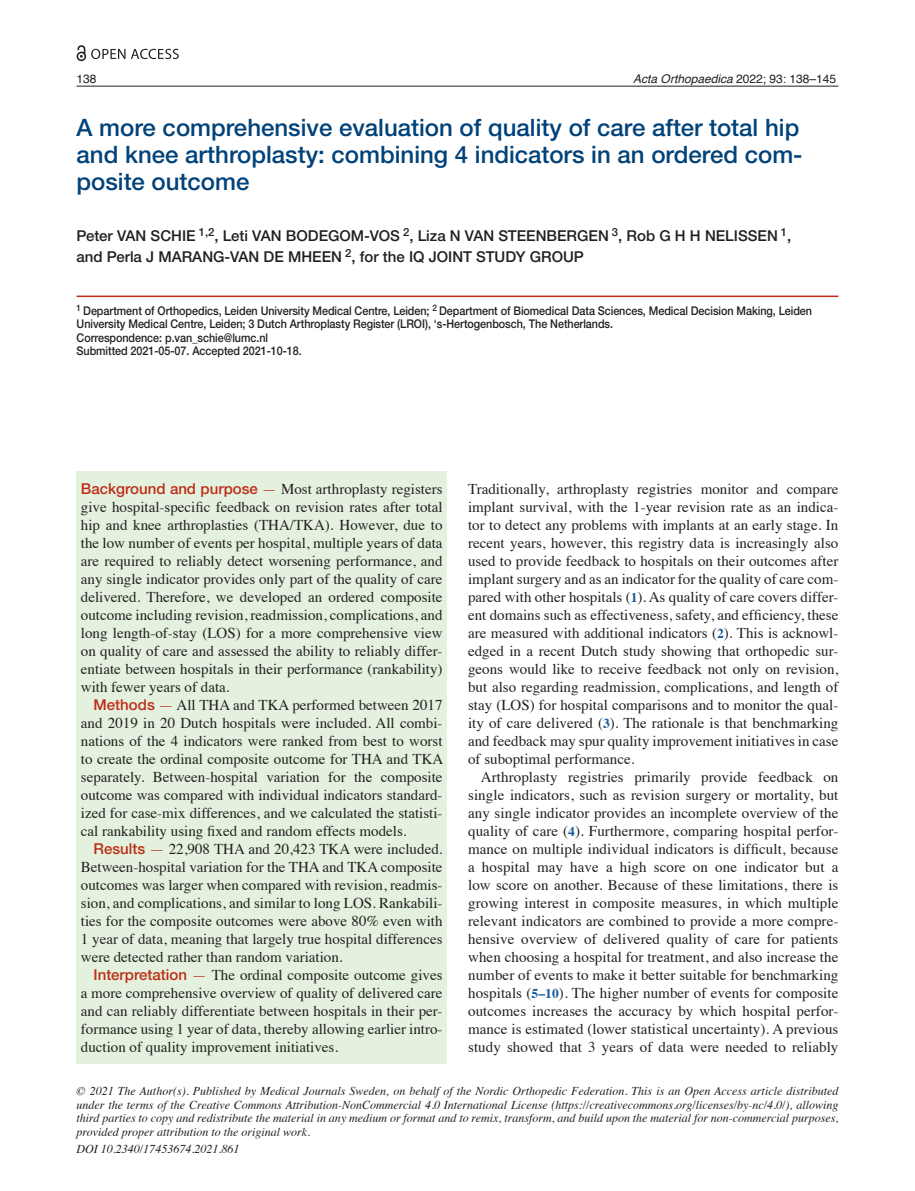
<style>
.page{position:relative;width:915px;height:1191px;background:#fff}
.page>*{position:absolute;margin:0;border:0;box-sizing:border-box;transform-origin:0 0}
.t1{font:500 24px/27px "Helvetica Neue LTW1 G";color:#004279}
.t2{font:15px/18px "Times";color:#231f20;text-align:justify}
.t3{font:500 15px/21px "Helvetica Neue LTW1 G";color:#231f20}
.t4{font:italic 12px/13.5px "Times";color:#231f20;text-align:justify}
.t5{font:500 12px/13.5px "Helvetica Neue LTW1 G";letter-spacing:-.005em;color:#231f20;scale:.9 1}
.t6{font:italic 12px "Helvetica";color:#231f20}
.t7{font:12px "Helvetica";color:#231f20}
.s1{font-style:normal}
.s2{font-family:"Helvetica Neue LTW1 G";font-weight:500;color:#bc2e18}
.s3{color:#bc2e18}
.s4{font-weight:700;font-size:13.5px;color:#175d9e}
</style>
<div class="page">
<hr style="left:77px;top:86px;width:761px;height:1px;background:#231f20">
<div style="left:77px;top:471px;width:369px;height:592px;background:#e4f1de"></div>
<hr style="left:77px;top:295px;width:761px;height:2px;background:#bc2e18">
<svg style="left:77px;top:45px;width:48px;height:16px"></svg>
<svg style="left:131px;top:49px;width:48px;height:10px"></svg>
<p class="t7" style="left:77px;top:70px;width:22px">138</p>
<p class="t6" style="left:633px;top:70px;width:204px">Acta Orthopaedica <span class="s1">2022; 93: 138–145</span></p>
<h1 class="t1" style="left:77px;top:114px;width:727px">A more comprehensive evaluation of quality of care after total hip and knee arthroplasty: combining 4 indicators in an ordered com&shy;posite outcome</h1>
<p class="t3" style="left:77px;top:225px;width:716px">Peter VAN SCHIE <sup>1,2</sup>, Leti VAN BODEGOM-VOS <sup>2</sup>, Liza N VAN STEENBERGEN <sup>3</sup>, Rob G H H NELISSEN <sup>1</sup>, and Perla J MARANG-VAN DE MHEEN <sup>2</sup>, for the IQ JOINT STUDY GROUP</p>
<p class="t5" style="left:77px;top:304px;width:818px"><sup>1</sup> Department of Orthopedics, Leiden University Medical Centre, Leiden; <sup>2</sup> Department of Biomedical Data Sciences, Medical Decision Making, Leiden University Medical Centre, Leiden; 3 Dutch Arthroplasty Register (LROI), ‘s-Hertogenbosch, The Netherlands.<br>Correspondence: p.van_schie@lumc.nl<br>Submitted 2021-05-07. Accepted 2021-10-18.</p>
<p class="t2" style="left:81px;top:478px;width:363px"><span class="s2">Background and purpose</span> <span class="s3">—</span> Most arthroplasty registers give hospital-specific feedback on revision rates after total hip and knee arthroplasties (THA/TKA). However, due to the low number of events per hospital, multiple years of data are required to reliably detect worsening performance, and any single indicator provides only part of the quality of care delivered. Therefore, we developed an ordered composite outcome including revision, readmission, complications, and long length-of-stay (LOS) for a more comprehensive view on quality of care and assessed the ability to reliably differ&shy;entiate between hospitals in their performance (rankability) with fewer years of data.</p>
<p class="t2" style="left:81px;top:694px;width:364px;text-indent:13px"><span class="s2">Methods</span> <span class="s3">—</span> All THA and TKA performed between 2017 and 2019 in 20 Dutch hospitals were included. All combi&shy;nations of the 4 indicators were ranked from best to worst to create the ordinal composite outcome for THA and TKA separately. Between-hospital variation for the composite outcome was compared with individual indicators standard&shy;ized for case-mix differences, and we calculated the statisti&shy;cal rankability using fixed and random effects models.</p>
<p class="t2" style="left:81px;top:838px;width:363px;text-indent:13px"><span class="s2">Results</span> <span class="s3">—</span> 22,908 THA and 20,423 TKA were included.<br>Between-hospital variation for the THA and TKA composite outcomes was larger when compared with revision, readmis&shy;sion, and complications, and similar to long LOS. Rankabili&shy;ties for the composite outcomes were above 80% even with 1 year of data, meaning that largely true hospital differences were detected rather than random variation.</p>
<p class="t2" style="left:81px;top:964px;width:363px;text-indent:13px"><span class="s2">Interpretation</span> <span class="s3">—</span> The ordinal composite outcome gives a more comprehensive overview of quality of delivered care and can reliably differentiate between hospitals in their per&shy;formance using 1 year of data, thereby allowing earlier intro&shy;duction of quality improvement initiatives.</p>
<p class="t2" style="left:468px;top:478px;width:371px">Traditionally, arthroplasty registries monitor and compare implant survival, with the 1-year revision rate as an indica&shy;tor to detect any problems with implants at an early stage. In recent years, however, this registry data is increasingly also used to provide feedback to hospitals on their outcomes after implant surgery and as an indicator for the quality of care com&shy;pared with other hospitals (<span class="s4">1</span>). As quality of care covers differ&shy;ent domains such as effectiveness, safety, and efficiency, these are measured with additional indicators (<span class="s4">2</span>). This is acknowl&shy;edged in a recent Dutch study showing that orthopedic sur&shy;geons would like to receive feedback not only on revision, but also regarding readmission, complications, and length of stay (LOS) for hospital comparisons and to monitor the qual&shy;ity of care delivered (<span class="s4">3</span>). The rationale is that benchmarking and feedback may spur quality improvement initiatives in case of suboptimal performance.</p>
<p class="t2" style="left:468px;top:766px;width:371px;text-indent:13px">Arthroplasty registries primarily provide feedback on single indicators, such as revision surgery or mortality, but any single indicator provides an incomplete overview of the quality of care (<span class="s4">4</span>). Furthermore, comparing hospital perfor&shy;mance on multiple individual indicators is difficult, because a hospital may have a high score on one indicator but a low score on another. Because of these limitations, there is growing interest in composite measures, in which multiple relevant indicators are combined to provide a more compre&shy;hensive overview of delivered quality of care for patients when choosing a hospital for treatment, and also increase the number of events to make it better suitable for benchmarking hospitals (<span class="s4">5–10</span>). The higher number of events for composite outcomes increases the accuracy by which hospital perfor&shy;mance is estimated (lower statistical uncertainty). A previous study showed that 3 years of data were needed to reliably</p>
<p class="t4" style="left:77px;top:1083px;width:763px">© 2021 The Author(s). Published by Medical Journals Sweden, on behalf of the Nordic Orthopedic Federation. This is an Open Access article distributed under the terms of the Creative Commons Attribution-NonCommercial 4.0 International License (https://creativecommons.org/licenses/by-nc/4.0/), allowing third parties to copy and redistribute the material in any medium or format and to remix, transform, and build upon the material for non-commercial purposes, provided proper attribution to the original work.</p>
<p class="t4" style="left:77px;top:1142px;width:164px">DOI 10.2340/17453674.2021.861</p>
</div>
